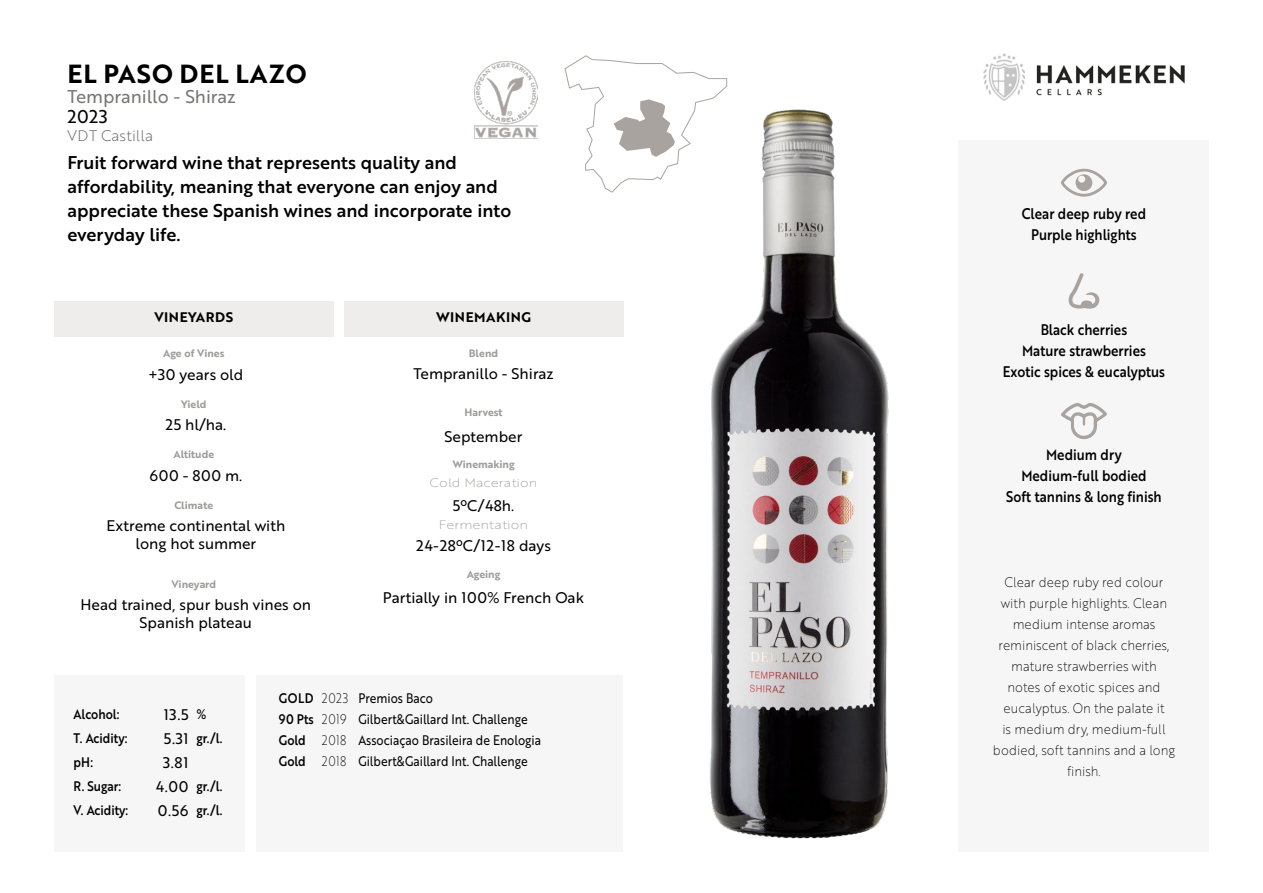
<style>
.page{position:relative;width:1263px;height:893px;background:#fff}
.page>*{position:absolute;margin:0;border:0;box-sizing:border-box;transform-origin:0 0}
.t1{font:25.5px "Brother 1816 Bold";letter-spacing:.04em;color:#000}
.t2{font:18px/24px "Brother 1816 Medium";color:#000}
.t3{font:18px "Brother 1816 Regular";color:#777776}
.t4{font:18px "Brother 1816 Regular";color:#000}
.t5{font:15px/18px "Brother 1816 Regular";color:#000;text-align:center}
.t6{font:15px/21px "Brother 1816 Medium";color:#000;text-align:center;scale:.88 1}
.t7{font:15px "Brother 1816 Light";letter-spacing:.005em;color:#706f6f}
.t8{font:13.5px/21px "Brother 1816 Thin";color:#000;text-align:center;scale:.92 1}
.t9{font:13.5px/21px "Brother 1816 Regular";color:#000;scale:.87 1}
.t10{font:13.5px/21px "Brother 1816 Medium";color:#000;scale:.88 1}
.t11{font:13.5px "Brother 1816 Bold";letter-spacing:.04em;color:#000}
.t12{font:13.5px/21px "Brother 1816 Thin";letter-spacing:.04em;color:#000;scale:.87 1}
.t13{font:12px "Brother 1816 Thin";color:#9d9d9c;scale:1.15 1}
.t14{font:10.5px "Brother 1816 Bold";color:#9d9d9c}
</style>
<div class="page">
<div style="left:958px;top:140px;width:251px;height:711px;background:#f7f6f6"></div>
<div style="left:257px;top:675px;width:366px;height:176px;background:#f7f6f6"></div>
<div style="left:54px;top:675px;width:190px;height:176px;background:#f7f6f6"></div>
<div style="left:344px;top:301px;width:279px;height:36px;background:#efedec"></div>
<div style="left:54px;top:301px;width:280px;height:36px;background:#efedec"></div>
<svg style="left:1061px;top:403px;width:46px;height:36px"></svg>
<svg style="left:1068px;top:273px;width:32px;height:36px"></svg>
<svg style="left:1061px;top:169px;width:46px;height:28px"></svg>
<img style="left:992px;top:53px;width:193px;height:48px">
<img style="left:623px;top:63px;width:369px;height:776px">
<img style="left:475px;top:62px;width:62px;height:77px">
<svg style="left:564px;top:55px;width:163px;height:138px"></svg>
<h1 class="t1" style="left:67px;top:54px;width:241px">EL PASO DEL LAZO</h1>
<h2 class="t3" style="left:67px;top:83px;width:170px">Tempranillo - Shiraz</h2>
<h2 class="t4" style="left:67px;top:103px;width:42px">2023</h2>
<p class="t7" style="left:67px;top:125px;width:87px">VDT Castilla</p>
<h2 class="t2" style="left:67px;top:150px;width:445px">Fruit forward wine that represents quality and affordability, meaning that everyone can enjoy and appreciate these Spanish wines and incorporate into everyday life.</h2>
<p class="t11" style="left:154px;top:307px;width:80px">VINEYARDS</p>
<p class="t11" style="left:436px;top:307px;width:97px">WINEMAKING</p>
<p class="t14" style="left:163px;top:345px;width:63px">Age of Vines</p>
<p class="t14" style="left:469px;top:345px;width:31px">Blend</p>
<p class="t5" style="left:148px;top:365px;width:97px">+30 years old</p>
<p class="t5" style="left:413px;top:364px;width:142px">Tempranillo - Shiraz</p>
<p class="t5" style="left:165px;top:415px;width:62px">25 hl/ha.</p>
<p class="t5" style="left:445px;top:427px;width:79px">September</p>
<p class="t5" style="left:149px;top:466px;width:94px">600 - 800 m.</p>
<p class="t5" style="left:453px;top:496px;width:63px">5ºC/48h.</p>
<p class="t5" style="left:106px;top:516px;width:180px">Extreme continental with long hot summer</p>
<p class="t14" style="left:181px;top:396px;width:27px">Yield</p>
<p class="t14" style="left:464px;top:404px;width:40px">Harvest</p>
<p class="t14" style="left:173px;top:446px;width:42px">Altitude</p>
<p class="t14" style="left:452px;top:456px;width:64px">Winemaking</p>
<p class="t13" style="left:430px;top:474px;width:95px">Cold Maceration</p>
<p class="t13" style="left:439px;top:516px;width:79px">Fermentation</p>
<p class="t14" style="left:174px;top:497px;width:40px">Climate</p>
<p class="t5" style="left:416px;top:536px;width:136px">24-28ºC/12-18 days</p>
<p class="t14" style="left:171px;top:576px;width:46px">Vineyard</p>
<p class="t5" style="left:80px;top:595px;width:232px">Head trained, spur bush vines on<br>Spanish plateau</p>
<p class="t14" style="left:467px;top:566px;width:35px">Ageing</p>
<p class="t5" style="left:383px;top:588px;width:203px">Partially in 100% French Oak</p>
<p class="t5" style="left:164px;top:702px;width:26px;line-height:23.9px;text-align:left">13.5<br>5.31</p>
<p class="t10" style="left:74px;top:704px;width:53px">Alcohol:</p>
<p class="t10" style="left:197px;top:704px;width:13px">%</p>
<p class="t10" style="left:74px;top:727px;width:63px">T. Acidity:</p>
<p class="t10" style="left:197px;top:727px;width:31px">gr./l.</p>
<p class="t10" style="left:74px;top:750px;width:56px;line-height:23.9px">pH:<br>R. Sugar:</p>
<p class="t5" style="left:156px;top:750px;width:34px;line-height:23.9px">3.81<br>4.00</p>
<p class="t10" style="left:197px;top:775px;width:31px">gr./l.</p>
<p class="t10" style="left:74px;top:799px;width:64px">V. Acidity:</p>
<p class="t10" style="left:197px;top:799px;width:31px">gr./l.</p>
<p class="t5" style="left:158px;top:801px;width:32px">0.56</p>
<p class="t10" style="left:279px;top:687px;width:41px">GOLD<br>90 Pts<br>Gold<br>Gold</p>
<p class="t9" style="left:358px;top:687px;width:211px">Premios Baco<br>Gilbert&amp;Gaillard Int. Challenge<br>Associaçao Brasileira de Enologia<br>Gilbert&amp;Gaillard Int. Challenge</p>
<p class="t12" style="left:322px;top:687px;width:32px">2023<br>2019<br>2018<br>2018</p>
<p class="t6" style="left:1022px;top:203px;width:143px">Clear deep ruby red<br>Purple highlights</p>
<p class="t6" style="left:1003px;top:318px;width:186px">Black cherries<br>Mature strawberries<br>Exotic spices &amp; eucalyptus</p>
<p class="t6" style="left:1006px;top:443px;width:178px">Medium dry<br>Medium-full bodied<br>Soft tannins &amp; long finish</p>
<p class="t8" style="left:993px;top:571px;width:199px">Clear deep ruby red colour with purple highlights. Clean medium intense aromas reminiscent of black cherries, mature strawberries with<br>notes of exotic spices and eucalyptus. On the palate it<br>is medium dry, medium-full bodied, soft tannins and a long finish.</p>
</div>
